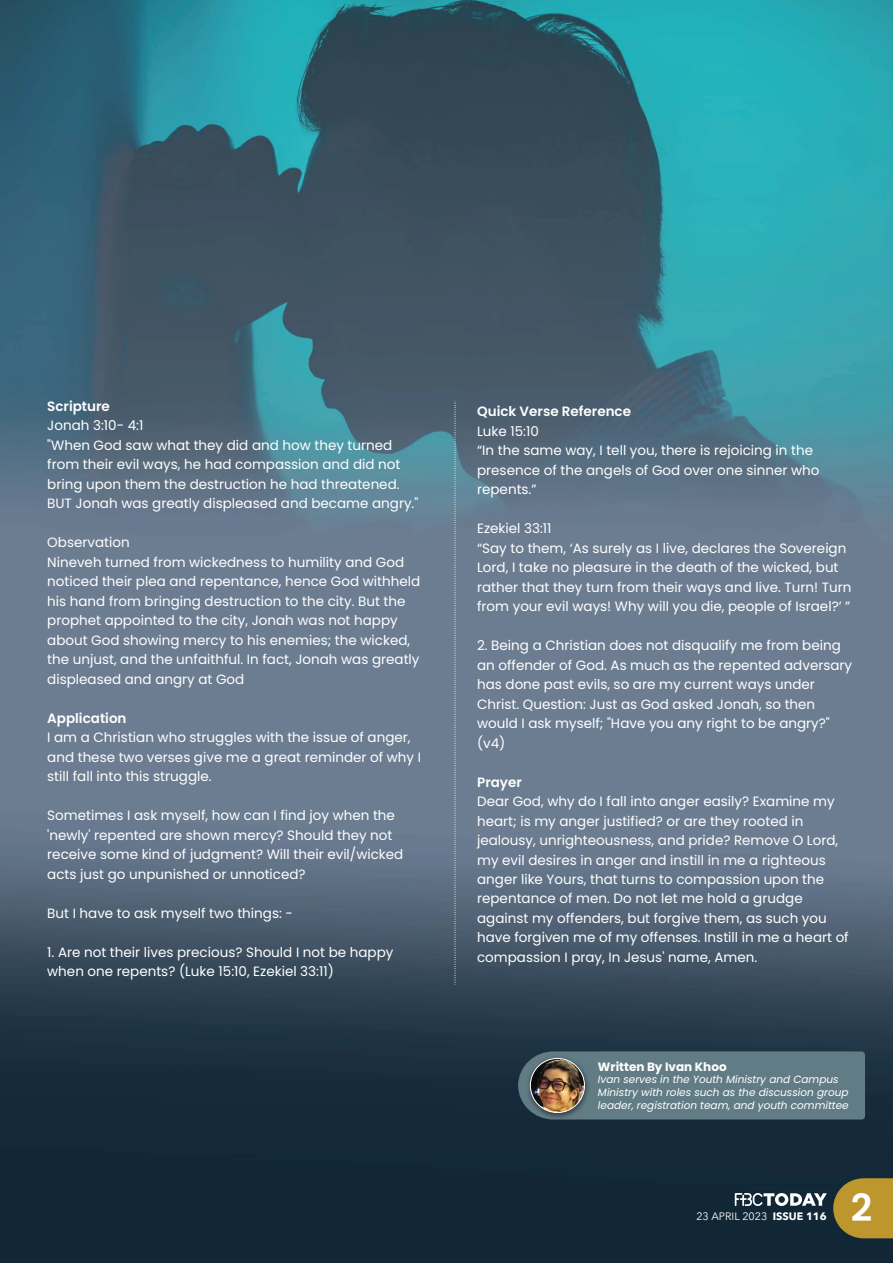
<style>
.page{position:relative;width:893px;height:1263px;background:#fff}
.page>*{position:absolute;margin:0;border:0;box-sizing:border-box;transform-origin:0 0}
.t1{font:600 37.5px "Poppins";color:#fff}
.t2{font:13.5px/19.5px "Poppins";color:#fff}
.t3{font:600 13.5px "Poppins";color:#fff}
.t4{font:700 12px "Poppins";color:#fff}
.t5{font:10.8px "Avenir Next";color:#fff}
.t6{font:italic 10.5px/12.8px "Poppins";color:#fff}
.s1{font-weight:700}
</style>
<div class="page">
<img style="left:0;top:0;width:893px;height:1263px">
<svg style="left:735px;top:1193px;width:92px;height:13px"></svg>
<svg style="left:833px;top:1178px;width:60px;height:60px;background:#a9892e"></svg>
<div style="left:518px;top:1051px;width:347px;height:68px;background:#627c85"></div>
<img style="left:523px;top:1052px;width:71px;height:71px">
<img style="left:530px;top:1058px;width:54px;height:54px;border-radius:27px">
<div style="left:530px;top:1058px;width:55px;height:55px;border:1px solid #fff;border-radius:50%"></div>
<svg style="left:455px;top:401px;width:1px;height:584px"></svg>
<p class="t3" style="left:47px;top:398px;width:64px">Scripture</p>
<p class="t2" style="left:47px;top:416px;width:373px">Jonah 3:10- 4:1<br>"When God saw what they did and how they turned from their evil ways, he had compassion and did not bring upon them the destruction he had threatened.<br>BUT Jonah was greatly displeased and became angry."</p>
<p class="t2" style="left:47px;top:533px;width:374px">Observation<br>Nineveh turned from wickedness to humility and God noticed their plea and repentance, hence God withheld his hand from bringing destruction to the city. But the prophet appointed to the city, Jonah was not happy about God showing mercy to his enemies; the wicked, the unjust, and the unfaithful. In fact, Jonah was greatly displeased and angry at God</p>
<p class="t3" style="left:47px;top:710px;width:81px">Application</p>
<p class="t2" style="left:47px;top:728px;width:375px">I am a Christian who struggles with the issue of anger, and these two verses give me a great reminder of why I still fall into this struggle.</p>
<p class="t2" style="left:47px;top:806px;width:358px">Sometimes I ask myself, how can I find joy when the 'newly' repented are shown mercy? Should they not receive some kind of judgment? Will their evil/wicked acts just go unpunished or unnoticed?</p>
<p class="t2" style="left:47px;top:903px;width:247px">But I have to ask myself two things: -</p>
<p class="t2" style="left:47px;top:942px;width:348px">1. Are not their lives precious? Should I not be happy when one repents? (Luke 15:10, Ezekiel 33:11)</p>
<p class="t3" style="left:477px;top:403px;width:155px">Quick Verse Reference</p>
<p class="t2" style="left:477px;top:421px;width:344px">Luke 15:10<br>“In the same way, I tell you, there is rejoicing in the presence of the angels of God over one sinner who repents.”</p>
<p class="t2" style="left:477px;top:519px;width:376px">Ezekiel 33:11<br>“Say to them, ‘As surely as I live, declares the Sovereign Lord, I take no pleasure in the death of the wicked, but rather that they turn from their ways and live. Turn! Turn from your evil ways! Why will you die, people of Israel?’ ”</p>
<p class="t2" style="left:477px;top:636px;width:377px">2. Being a Christian does not disqualify me from being an offender of God. As much as the repented adversary has done past evils, so are my current ways under Christ. Question: Just as God asked Jonah, so then would I ask myself; "Have you any right to be angry?" (v4)</p>
<p class="t3" style="left:477px;top:774px;width:46px">Prayer</p>
<p class="t2" style="left:477px;top:791px;width:373px">Dear God, why do I fall into anger easily? Examine my heart; is my anger justified? or are they rooted in jealousy, unrighteousness, and pride? Remove O Lord, my evil desires in anger and instill in me a righteous anger like Yours, that turns to compassion upon the repentance of men. Do not let me hold a grudge against my offenders, but forgive them, as such you have forgiven me of my offenses. Instill in me a heart of compassion I pray, In Jesus' name, Amen.</p>
<p class="t4" style="left:598px;top:1059px;width:130px">Written By Ivan Khoo</p>
<p class="t6" style="left:598px;top:1073px;width:252px">Ivan serves in the Youth Ministry and Campus<br>Ministry with roles such as the discussion group leader, registration team, and youth committee</p>
<p class="t5" style="left:696px;top:1207px;width:132px">23 APRIL 2023 <span class="s1">ISSUE 116</span></p>
<h1 class="t1" style="left:851px;top:1186px;width:23px">2</h1>
</div>
